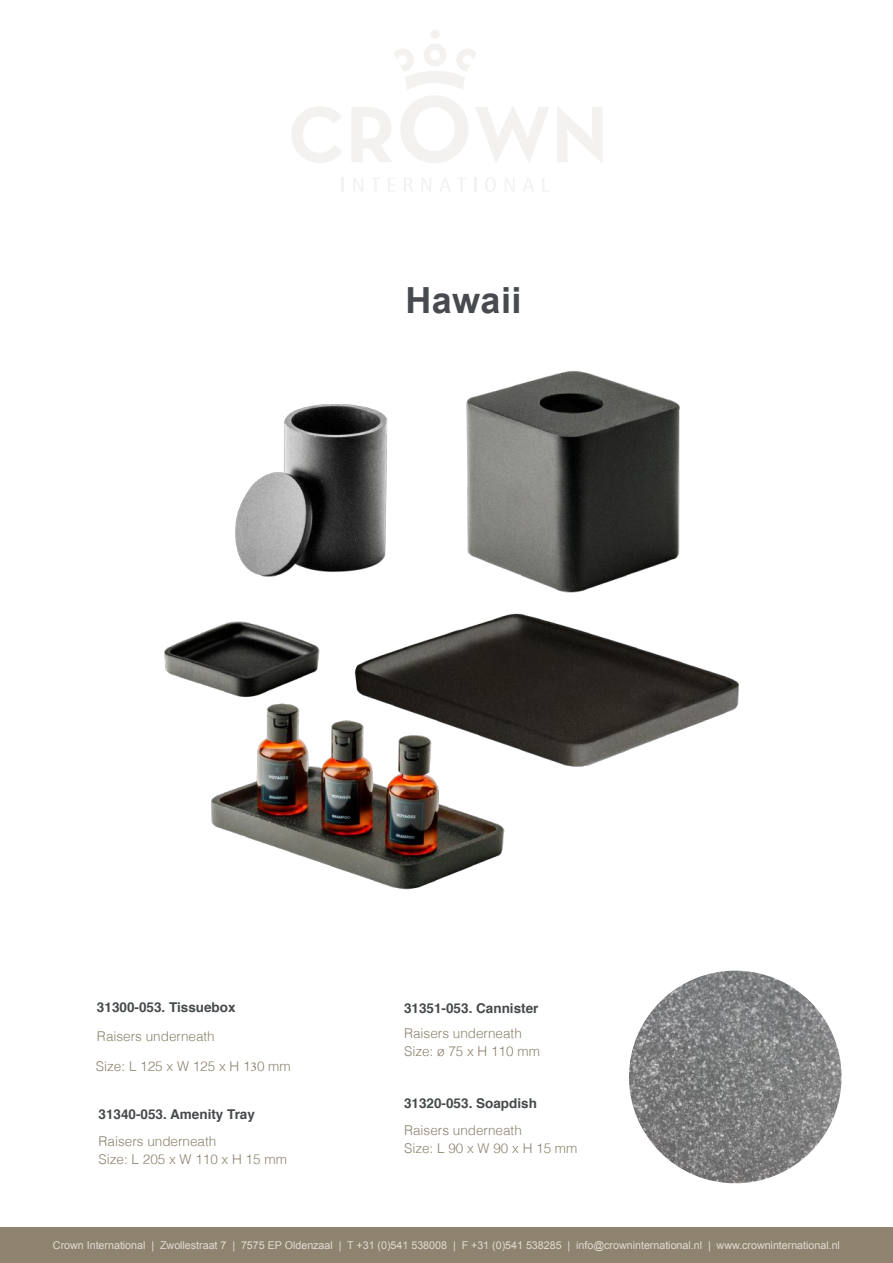
<style>
.page{position:relative;width:893px;height:1263px;background:#fff}
.page>*{position:absolute;margin:0;border:0;box-sizing:border-box;transform-origin:0 0}
.t1{font:700 36px "Arial";letter-spacing:.01em;color:#474a4e}
.t2{font:300 13.5px/18px "Helvetica";color:#8d836f}
.t3{font:700 13.5px "Helvetica";color:#464a4d}
.t4{font:10.8px "Arial";letter-spacing:-.005em;color:#e4dad1}
.s1{font-family:"Minion Pro";font-weight:400}
</style>
<div class="page">
<img style="left:164px;top:371px;width:575px;height:519px">
<div style="left:430px;top:29px;width:10px;height:10px;background:#f3f2f0;border-radius:50%"></div>
<svg style="left:291px;top:106px;width:51px;height:57px"></svg>
<svg style="left:352px;top:44px;width:197px;height:119px"></svg>
<svg style="left:557px;top:107px;width:45px;height:55px"></svg>
<hr style="left:341px;top:178px;width:3px;height:14px;background:#8d836f">
<svg style="left:353px;top:178px;width:10px;height:14px"></svg>
<svg style="left:371px;top:178px;width:9px;height:14px"></svg>
<svg style="left:388px;top:178px;width:7px;height:14px"></svg>
<svg style="left:404px;top:178px;width:8px;height:14px"></svg>
<svg style="left:422px;top:178px;width:9px;height:14px"></svg>
<svg style="left:440px;top:178px;width:10px;height:14px"></svg>
<svg style="left:457px;top:178px;width:9px;height:14px"></svg>
<svg style="left:474px;top:178px;width:2px;height:14px"></svg>
<svg style="left:485px;top:178px;width:11px;height:14px"></svg>
<svg style="left:505px;top:178px;width:9px;height:14px"></svg>
<svg style="left:523px;top:178px;width:11px;height:14px"></svg>
<svg style="left:543px;top:178px;width:6px;height:14px"></svg>
<div style="left:0;top:1227px;width:893px;height:36px;background:#8d836f"></div>
<img style="left:629px;top:971px;width:213px;height:212px;border-radius:106px">
<h1 class="t1" style="left:405px;top:276px;width:118px">Hawaii</h1>
<p class="t3" style="left:97px;top:996px;width:140px">31300-053. Tissuebox</p>
<p class="t2" style="left:97px;top:1026px;width:119px">Raisers underneath</p>
<p class="t2" style="left:96px;top:1056px;width:196px">Size: L 125 x W 125 x H 1<span class="s1">3</span>0 mm</p>
<p class="t3" style="left:99px;top:1103px;width:158px">31340-053. Amenity Tray</p>
<p class="t2" style="left:99px;top:1131px;width:190px">Raisers underneath<br>Size: L 205 x W 110 x H 15 mm</p>
<p class="t3" style="left:404px;top:997px;width:136px">31351-053. Cannister</p>
<p class="t2" style="left:404px;top:1023px;width:137px">Raisers underneath<br>Size: ø 75 x H 110 mm</p>
<p class="t3" style="left:404px;top:1092px;width:134px">31320-053. Soapdish</p>
<p class="t2" style="left:404px;top:1120px;width:175px">Raisers underneath<br>Size: L 90 x W 90 x H 15 mm</p>
<p class="t4" style="left:53px;top:1238px;width:788px">Crown International | Zwollestraat 7 | 7575 EP Oldenzaal | T +31 (0)541 538008 | F +31 (0)541 538285 | info@crowninternational.nl | www.crowninternational.nl</p>
</div>
